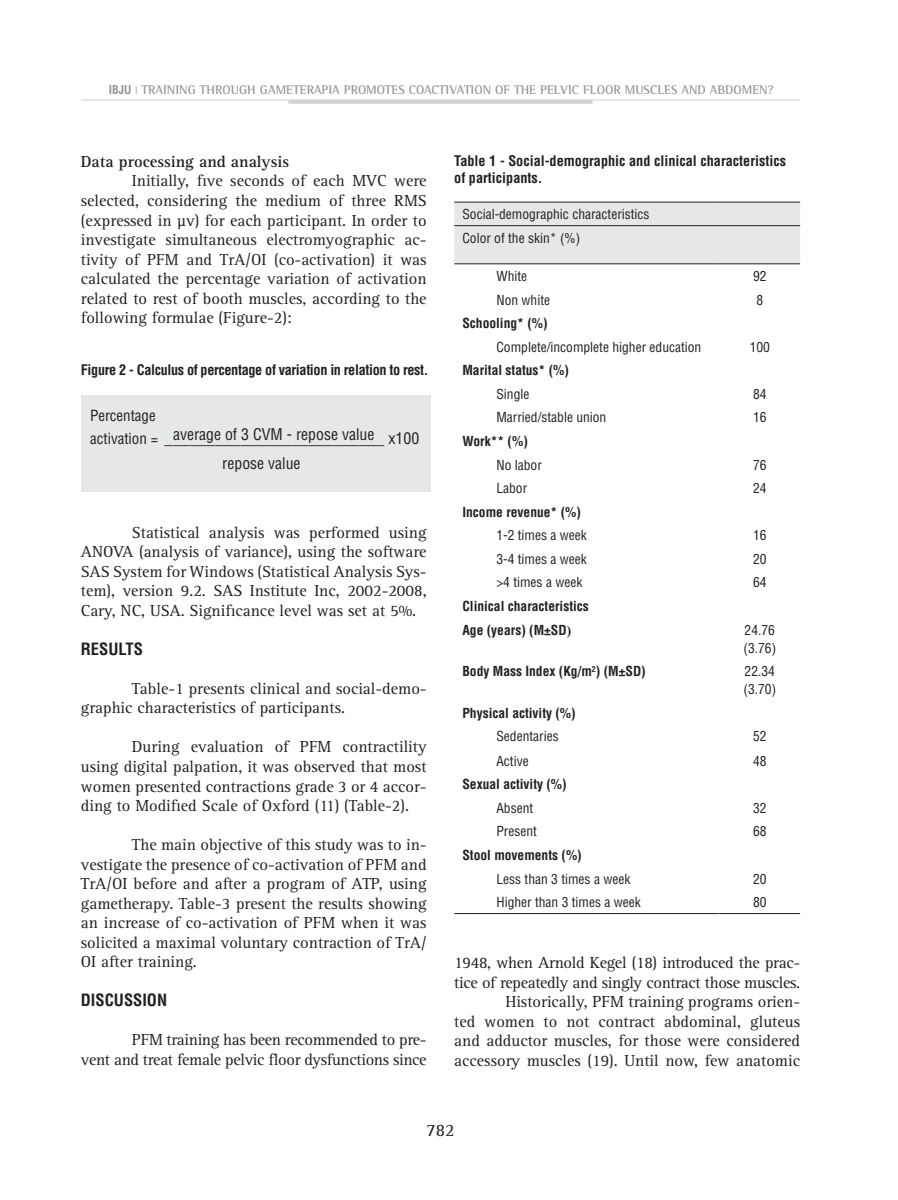
<style>
.page{position:relative;width:898px;height:1200px;background:#fff}
.page>*{position:absolute;margin:0;border:0;box-sizing:border-box;transform-origin:0 0}
.t1{font:18px "Rotis Serif";color:#231f20}
.t2{font:condensed 16.95px "Helvetica";color:#231f20}
.t3{font:16.5px/19.5px "Rotis Serif";color:#231f20;text-align:justify}
.t4{font:16.5px/19.5px "Rotis Serif";letter-spacing:-.02em;color:#231f20;text-align:right}
.t5{font:700 16.5px "Rotis Serif";color:#231f20}
.t6{font:700 condensed 16.5px "Helvetica";color:#231f20}
.t7{font:condensed 15.75px/29.4px "Helvetica";color:#231f20}
.t8{font:condensed 15px "Helvetica";color:#231f20}
.t9{font:700 condensed 14.25px/17.1px "Helvetica";color:#231f20}
.t10{font:700 condensed 14.25px "Helvetica";letter-spacing:-.025em;color:#231f20}
.t11{font:condensed 13.5px/18px "Helvetica";color:#231f20}
.t12{font:700 condensed 13.5px/23.5px "Helvetica";color:#231f20}
.t13{font:700 12.75px "Rotis Semi Serif";color:#939598}
.s1{font-family:"Helvetica";font-stretch:condensed;font-size:12px}
.s2{font-size:15px}
.s3{font-size:15.75px}
.s4{font-family:"Times New Roman";font-stretch:normal}
</style>
<div class="page">
<hr style="left:81px;top:99px;width:718px;height:2px;background:#dcdddf">
<hr style="left:288px;top:100px;width:304px;height:4px;background:#d1d2d4">
<div style="left:81px;top:395px;width:349px;height:96px;background:#e6e7e9"></div>
<div style="left:454px;top:203px;width:345px;height:60px;background:#e6e7e9"></div>
<hr style="left:454px;top:202px;width:265px;height:1px;background:#231f20">
<hr style="left:719px;top:202px;width:80px;height:1px;background:#231f20">
<hr style="left:454px;top:225px;width:265px;height:1px;background:#231f20">
<hr style="left:719px;top:225px;width:80px;height:1px;background:#231f20">
<hr style="left:454px;top:263px;width:265px;height:1px;background:#231f20">
<hr style="left:719px;top:263px;width:80px;height:1px;background:#231f20">
<hr style="left:454px;top:912px;width:265px;height:1px;background:#231f20">
<hr style="left:719px;top:912px;width:80px;height:1px;background:#231f20">
<p class="t13" style="left:109px;top:82px;width:666px"><span class="s1">ibju</span> <sup>|</sup> TRAINING THROUGH GAMETERAPIA PROMOTES COACTIVATION OF THE PELVIC FLOOR MUSCLES AND ABDOMEN?</p>
<p class="t5" style="left:81px;top:152px;width:210px">Data processing and analysis</p>
<p class="t3" style="left:81px;top:172px;width:347px;text-indent:51px">Initially, five seconds of each MVC were selected, considering the medium of three RMS (expressed in µv) for each participant. In order to investigate simultaneous electromyographic ac&shy;tivity of PFM and TrA/OI (co-activation) it was calculated the percentage variation of activation related to rest of booth muscles, according to the following formulae (Figure-2):</p>
<p class="t10" style="left:81px;top:361px;width:349px">Figure 2 - Calculus of percentage of variation in relation to rest.</p>
<p class="t8" style="left:90px;top:406px;width:67px">Percentage</p>
<p class="t2" style="left:90px;top:427px;width:330px"><span class="s2">activation =</span> __________________________ <span class="s3">x100</span></p>
<p class="t7" style="left:222px;top:419px;width:154px;text-indent:-49px">average of 3 CVM - repose value repose value</p>
<p class="t3" style="left:81px;top:523px;width:347px;text-indent:51px">Statistical analysis was performed using ANOVA (analysis of variance), using the software SAS System for Windows (Statistical Analysis Sys&shy;tem), version 9.2. SAS Institute Inc, 2002-2008, Cary, NC, USA. Significance level was set at 5%.</p>
<p class="t6" style="left:81px;top:638px;width:62px">RESULTS</p>
<p class="t3" style="left:81px;top:679px;width:347px;text-indent:51px">Table-1 presents clinical and social-demo&shy;graphic characteristics of participants.</p>
<p class="t3" style="left:81px;top:737px;width:347px;text-indent:51px">During evaluation of PFM contractility using digital palpation, it was observed that most women presented contractions grade 3 or 4 accor&shy;ding to Modified Scale of Oxford (11) (Table-2).</p>
<p class="t3" style="left:81px;top:835px;width:347px;text-indent:51px">The main objective of this study was to in&shy;vestigate the presence of co-activation of PFM and TrA/OI before and after a program of ATP, using gametherapy. Table-3 present the results showing an increase of co-activation of PFM when it was solicited a maximal voluntary contraction of TrA/ OI after training.</p>
<p class="t6" style="left:81px;top:989px;width:88px">DISCUSSION</p>
<p class="t4" style="left:81px;top:1030px;width:347px">PFM training has been recommended to pre-<br>vent and treat female pelvic floor dysfunctions since</p>
<p class="t9" style="left:454px;top:152px;width:333px">Table 1 - Social-demographic and clinical characteristics of participants.</p>
<p class="t11" style="left:462px;top:202px;width:189px;line-height:23.5px">Social-demographic characteristics<br>Color of the skin* (%)</p>
<p class="t11" style="left:496px;top:267px;width:32px">White</p>
<p class="t11" style="left:752px;top:267px;width:15px">92</p>
<p class="t11" style="left:496px;top:290px;width:55px">Non white</p>
<p class="t11" style="left:756px;top:290px;width:8px">8</p>
<p class="t12" style="left:462px;top:311px;width:87px">Schooling* (%)</p>
<p class="t11" style="left:496px;top:338px;width:206px">Complete/incomplete higher education</p>
<p class="t11" style="left:749px;top:338px;width:22px">100</p>
<p class="t12" style="left:462px;top:358px;width:108px">Marital status* (%)</p>
<p class="t11" style="left:496px;top:385px;width:34px">Single</p>
<p class="t11" style="left:752px;top:385px;width:15px">84</p>
<p class="t11" style="left:496px;top:408px;width:111px">Married/stable union</p>
<p class="t11" style="left:752px;top:408px;width:15px">16</p>
<p class="t12" style="left:462px;top:429px;width:67px">Work** (%)</p>
<p class="t11" style="left:496px;top:455px;width:47px">No labor</p>
<p class="t11" style="left:752px;top:455px;width:15px">76</p>
<p class="t11" style="left:496px;top:479px;width:32px">Labor</p>
<p class="t11" style="left:752px;top:479px;width:15px">24</p>
<p class="t12" style="left:462px;top:500px;width:120px">Income revenue* (%)</p>
<p class="t11" style="left:496px;top:526px;width:92px">1-2 times a week</p>
<p class="t11" style="left:752px;top:526px;width:15px">16</p>
<p class="t11" style="left:496px;top:550px;width:92px">3-4 times a week</p>
<p class="t11" style="left:752px;top:550px;width:15px">20</p>
<p class="t11" style="left:496px;top:573px;width:87px">&gt;4 times a week</p>
<p class="t11" style="left:752px;top:573px;width:15px">64</p>
<p class="t12" style="left:462px;top:594px;width:128px">Clinical characteristics<br>Age (years) (M±SD<span class="s4">)</span></p>
<p class="t11" style="left:743px;top:620px;width:34px">24.76 (3.76)</p>
<p class="t12" style="left:462px;top:659px;width:185px">Body Mass Index (Kg/m<sup>2</sup>) (M±SD)</p>
<p class="t11" style="left:743px;top:662px;width:34px">22.34 (3.70)</p>
<p class="t12" style="left:462px;top:700px;width:115px">Physical activity (%)</p>
<p class="t11" style="left:496px;top:727px;width:64px">Sedentaries</p>
<p class="t11" style="left:752px;top:727px;width:15px">52</p>
<p class="t11" style="left:496px;top:751px;width:34px">Active</p>
<p class="t11" style="left:752px;top:751px;width:15px">48</p>
<p class="t12" style="left:462px;top:772px;width:106px">Sexual activity (%)</p>
<p class="t11" style="left:496px;top:798px;width:38px">Absent</p>
<p class="t11" style="left:752px;top:798px;width:15px">32</p>
<p class="t11" style="left:496px;top:822px;width:42px">Present</p>
<p class="t11" style="left:752px;top:822px;width:15px">68</p>
<p class="t12" style="left:462px;top:843px;width:121px">Stool movements (%)</p>
<p class="t11" style="left:496px;top:869px;width:135px">Less than 3 times a week</p>
<p class="t11" style="left:752px;top:869px;width:15px">20</p>
<p class="t11" style="left:496px;top:892px;width:146px">Higher than 3 times a week</p>
<p class="t11" style="left:752px;top:892px;width:15px">80</p>
<p class="t3" style="left:454px;top:952px;width:347px;text-align:right">1948, when Arnold Kegel (18) introduced the prac&shy;tice of repeatedly and singly contract those muscles.<br>Historically, PFM training programs orien-<br>ted women to not contract abdominal, gluteus and adductor muscles, for those were considered accessory muscles (19). Until now, few anatomic</p>
<p class="t1" style="left:426px;top:1119px;width:30px">782</p>
</div>
